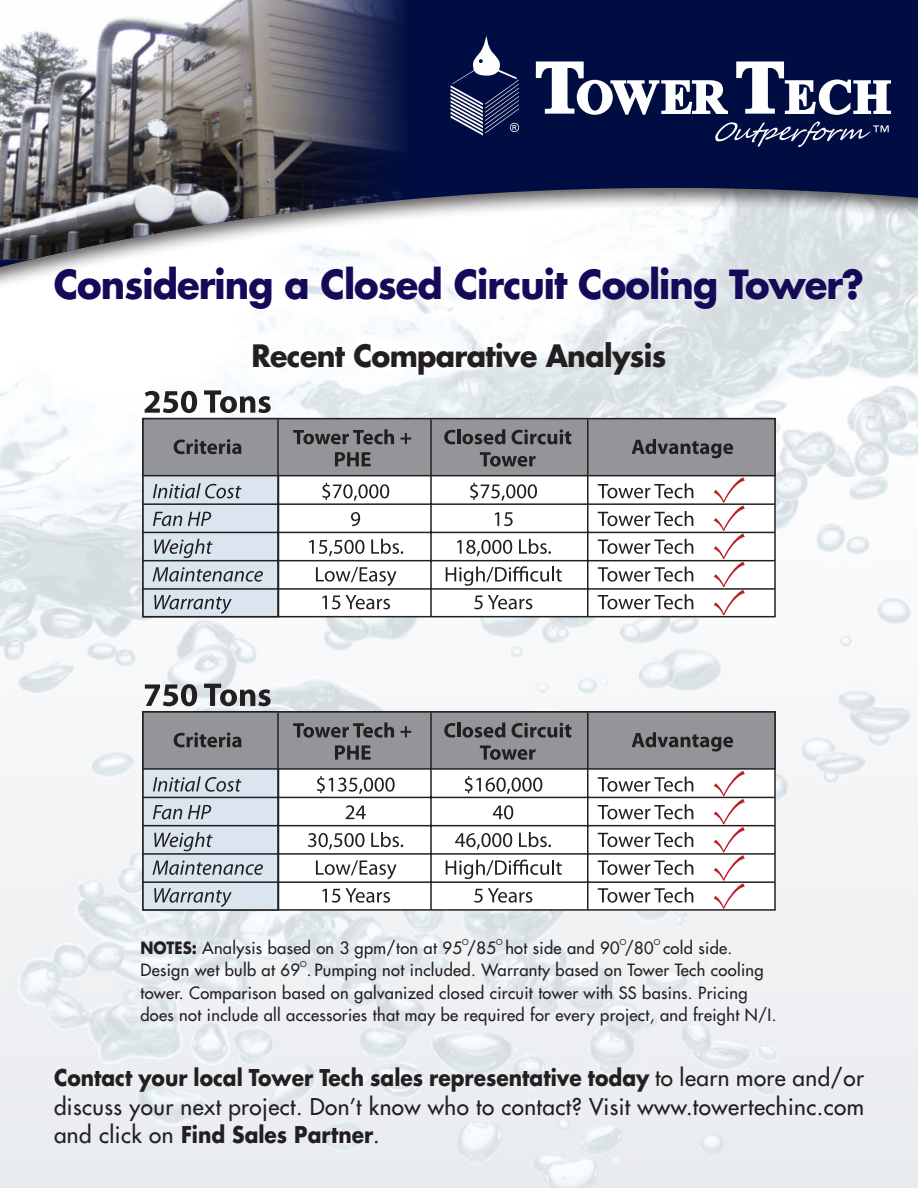
<style>
.page{position:relative;width:918px;height:1188px;background:#fff}
.page>*{position:absolute;margin:0;border:0;box-sizing:border-box;transform-origin:0 0}
.t1{font:700 39px "Futura";letter-spacing:-.025em;color:#150958;scale:.95 1}
.t2{font:700 30px "Futura";letter-spacing:-.025em;color:#231f20;scale:.95 1}
.t3{font:22.5px/28.5px "Futura";letter-spacing:.02em;color:#231f20;text-align:justify}
.t4{font:16.5px/22.5px "Futura";letter-spacing:.02em;color:#231f20}
.t5{font:7.8px "Futura";color:#231f20}
.s1{font-weight:700}
</style>
<div class="page">
<img style="left:0;top:291px;width:918px;height:897px">
<div style="left:0;top:0;width:918px;height:291px;background:#231f20;opacity:.75"></div>
<svg style="left:0;top:0;width:918px;height:271px"></svg>
<img style="left:0;top:0;width:891px;height:267px">
<div style="left:143px;top:419px;width:632px;height:198px;background:#fff"></div>
<div style="left:143px;top:419px;width:136px;height:198px;background:#dae5ef"></div>
<div style="left:142px;top:418px;width:137px;height:199px;border:2px solid #231f20"></div>
<div style="left:143px;top:419px;width:632px;height:57px;background:#939598"></div>
<div style="left:142px;top:418px;width:634px;height:58px;border:2px solid #231f20"></div>
<hr style="left:277px;top:419px;width:2px;height:198px;background:#231f20">
<hr style="left:430px;top:419px;width:2px;height:198px;background:#231f20">
<hr style="left:587px;top:419px;width:2px;height:198px;background:#231f20">
<hr style="left:142px;top:503px;width:633px;height:2px;background:#231f20">
<hr style="left:142px;top:532px;width:633px;height:1px;background:#231f20">
<hr style="left:142px;top:560px;width:633px;height:1px;background:#231f20">
<hr style="left:142px;top:588px;width:633px;height:2px;background:#231f20">
<svg style="left:174px;top:439px;width:67px;height:15px"></svg>
<svg style="left:153px;top:483px;width:89px;height:15px"></svg>
<svg style="left:598px;top:483px;width:95px;height:15px"></svg>
<svg style="left:322px;top:483px;width:67px;height:18px"></svg>
<svg style="left:470px;top:483px;width:67px;height:18px"></svg>
<svg style="left:153px;top:512px;width:29px;height:14px"></svg>
<svg style="left:188px;top:512px;width:23px;height:14px"></svg>
<svg style="left:598px;top:511px;width:95px;height:15px"></svg>
<svg style="left:351px;top:512px;width:9px;height:14px"></svg>
<svg style="left:495px;top:512px;width:18px;height:14px"></svg>
<svg style="left:154px;top:539px;width:59px;height:19px"></svg>
<svg style="left:598px;top:539px;width:95px;height:15px"></svg>
<svg style="left:309px;top:540px;width:55px;height:16px"></svg>
<svg style="left:371px;top:539px;width:32px;height:15px"></svg>
<svg style="left:457px;top:540px;width:55px;height:16px"></svg>
<svg style="left:519px;top:539px;width:32px;height:15px"></svg>
<svg style="left:153px;top:567px;width:110px;height:15px"></svg>
<svg style="left:598px;top:567px;width:95px;height:15px"></svg>
<svg style="left:316px;top:567px;width:81px;height:19px"></svg>
<svg style="left:446px;top:566px;width:116px;height:20px"></svg>
<svg style="left:154px;top:595px;width:78px;height:19px"></svg>
<svg style="left:598px;top:594px;width:95px;height:15px"></svg>
<svg style="left:322px;top:595px;width:68px;height:14px"></svg>
<svg style="left:474px;top:595px;width:58px;height:14px"></svg>
<svg style="left:145px;top:391px;width:52px;height:22px"></svg>
<svg style="left:204px;top:390px;width:67px;height:23px"></svg>
<svg style="left:293px;top:429px;width:101px;height:15px"></svg>
<svg style="left:400px;top:433px;width:11px;height:11px"></svg>
<svg style="left:335px;top:452px;width:36px;height:14px"></svg>
<svg style="left:444px;top:430px;width:11px;height:14px"></svg>
<hr style="left:457px;top:429px;width:3px;height:15px;background:#231f20">
<svg style="left:462px;top:429px;width:43px;height:15px"></svg>
<svg style="left:512px;top:429px;width:59px;height:15px"></svg>
<svg style="left:480px;top:452px;width:56px;height:15px"></svg>
<svg style="left:632px;top:439px;width:101px;height:19px"></svg>
<div style="left:143px;top:712px;width:632px;height:198px;background:#fff"></div>
<div style="left:143px;top:712px;width:136px;height:198px;background:#dae5ef"></div>
<div style="left:142px;top:711px;width:137px;height:200px;border:2px solid #231f20"></div>
<div style="left:143px;top:712px;width:632px;height:57px;background:#939598"></div>
<div style="left:142px;top:711px;width:634px;height:59px;border:2px solid #231f20"></div>
<hr style="left:277px;top:713px;width:2px;height:197px;background:#231f20">
<hr style="left:430px;top:713px;width:2px;height:197px;background:#231f20">
<hr style="left:587px;top:713px;width:2px;height:197px;background:#231f20">
<hr style="left:142px;top:797px;width:633px;height:1px;background:#231f20">
<hr style="left:142px;top:825px;width:633px;height:1px;background:#231f20">
<hr style="left:142px;top:853px;width:633px;height:2px;background:#231f20">
<hr style="left:142px;top:881px;width:633px;height:2px;background:#231f20">
<svg style="left:174px;top:732px;width:67px;height:15px"></svg>
<svg style="left:153px;top:777px;width:89px;height:15px"></svg>
<svg style="left:598px;top:777px;width:95px;height:15px"></svg>
<svg style="left:317px;top:776px;width:78px;height:18px"></svg>
<svg style="left:465px;top:776px;width:77px;height:18px"></svg>
<svg style="left:153px;top:805px;width:29px;height:14px"></svg>
<svg style="left:188px;top:805px;width:23px;height:14px"></svg>
<svg style="left:598px;top:804px;width:95px;height:15px"></svg>
<svg style="left:346px;top:805px;width:20px;height:14px"></svg>
<svg style="left:493px;top:805px;width:20px;height:14px"></svg>
<svg style="left:154px;top:832px;width:59px;height:19px"></svg>
<svg style="left:598px;top:832px;width:95px;height:15px"></svg>
<svg style="left:308px;top:833px;width:56px;height:17px"></svg>
<svg style="left:371px;top:832px;width:32px;height:15px"></svg>
<svg style="left:455px;top:833px;width:57px;height:17px"></svg>
<svg style="left:519px;top:832px;width:32px;height:15px"></svg>
<svg style="left:153px;top:860px;width:110px;height:15px"></svg>
<svg style="left:598px;top:860px;width:95px;height:15px"></svg>
<svg style="left:316px;top:860px;width:81px;height:19px"></svg>
<svg style="left:446px;top:860px;width:116px;height:19px"></svg>
<svg style="left:154px;top:888px;width:78px;height:19px"></svg>
<svg style="left:598px;top:888px;width:95px;height:15px"></svg>
<svg style="left:322px;top:888px;width:68px;height:15px"></svg>
<svg style="left:474px;top:888px;width:58px;height:15px"></svg>
<svg style="left:145px;top:684px;width:52px;height:22px"></svg>
<svg style="left:204px;top:684px;width:67px;height:22px"></svg>
<svg style="left:293px;top:723px;width:101px;height:15px"></svg>
<svg style="left:400px;top:726px;width:11px;height:11px"></svg>
<svg style="left:335px;top:745px;width:36px;height:15px"></svg>
<svg style="left:444px;top:723px;width:11px;height:15px"></svg>
<hr style="left:457px;top:723px;width:3px;height:14px;background:#231f20">
<svg style="left:462px;top:723px;width:43px;height:15px"></svg>
<svg style="left:512px;top:723px;width:59px;height:15px"></svg>
<svg style="left:480px;top:745px;width:56px;height:15px"></svg>
<svg style="left:632px;top:732px;width:101px;height:20px"></svg>
<svg style="left:714px;top:477px;width:31px;height:138px"></svg>
<svg style="left:714px;top:771px;width:31px;height:138px"></svg>
<svg style="left:736px;top:61px;width:155px;height:54px"></svg>
<svg style="left:536px;top:61px;width:192px;height:54px"></svg>
<svg style="left:451px;top:35px;width:68px;height:101px;background:#36406a"></svg>
<svg style="left:715px;top:121px;width:174px;height:26px;background:#2b3662"></svg>
<h1 class="t1" style="left:54px;top:257px;width:855px">Considering a Closed Circuit Cooling Tower?</h1>
<h2 class="t2" style="left:252px;top:335px;width:438px">Recent Comparative Analysis</h2>
<p class="t5" style="left:462px;top:937px;width:8px">O</p>
<p class="t5" style="left:496px;top:937px;width:8px">O</p>
<p class="t4" style="left:505px;top:936px;width:150px">hot side and 90 /80</p>
<p class="t5" style="left:620px;top:937px;width:8px">O</p>
<p class="t5" style="left:654px;top:937px;width:8px">O</p>
<p class="t4" style="left:140px;top:936px;width:357px"><span class="s1">NOTES:</span> Analysis based on 3 gpm/ton at 95 /85</p>
<p class="t4" style="left:140px;top:936px;width:625px;text-indent:523px">cold side.<br>Design wet bulb at 69 . Pumping not included. Warranty based on Tower Tech cooling</p>
<p class="t5" style="left:300px;top:959px;width:8px">O</p>
<p class="t4" style="left:140px;top:981px;width:638px">tower. Comparison based on galvanized closed circuit tower with SS basins. Pricing does not include all accessories that may be required for every project, and freight N/I.</p>
<h3 class="t3" style="left:54px;top:1063px;width:812px"><span class="s1">Contact your local Tower Tech sales representative today</span> to learn more and/or discuss your next project. Don’t know who to contact? Visit www.towertechinc.com and click on <span class="s1">Find Sales Partner</span>.</h3>
</div>
